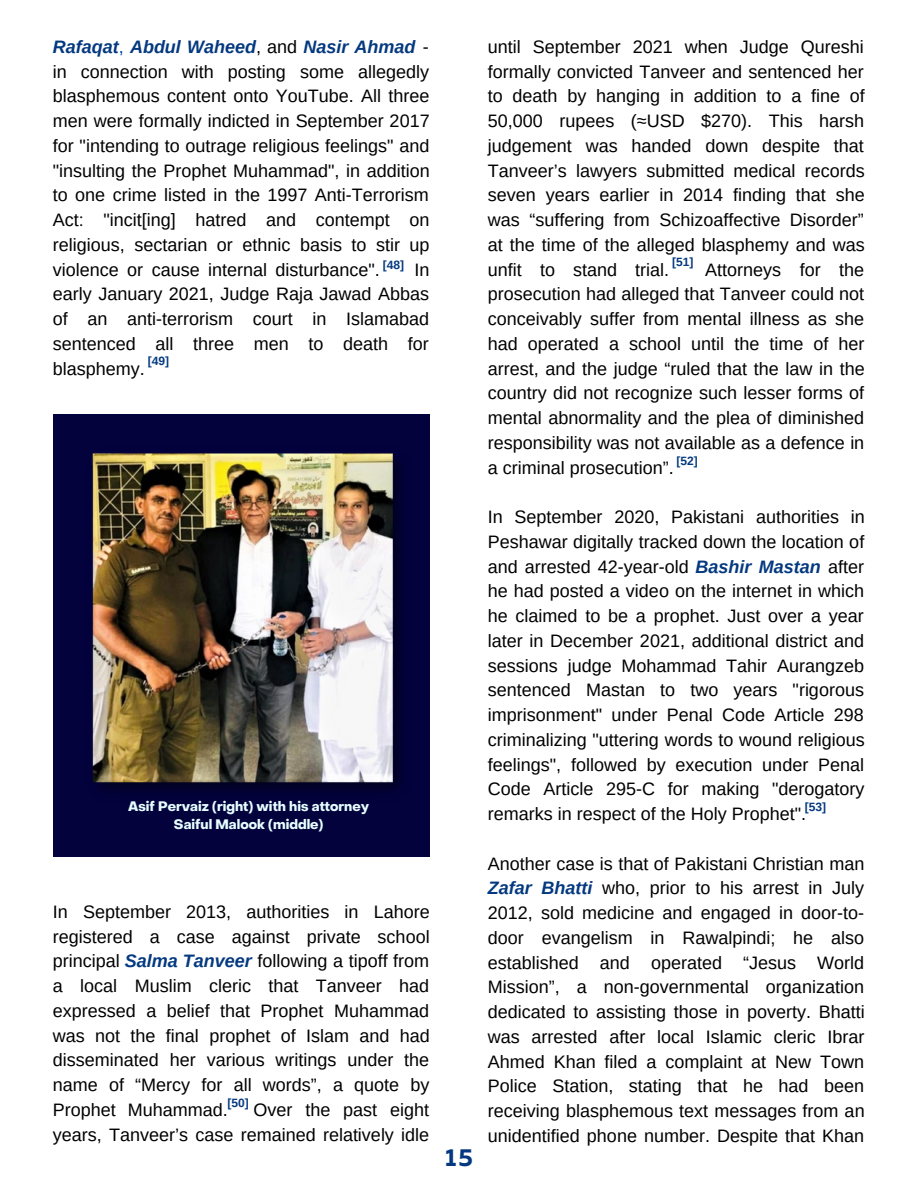
<style>
.page{position:relative;width:918px;height:1188px;background:#fff}
.page>*{position:absolute;margin:0;border:0;box-sizing:border-box;transform-origin:0 0}
.t1{font:700 24.45px "Muller";color:#043980}
.t2{font:18px/24.8px "Arimo";color:#000;text-align:justify}
.t3{font:700 13.5px "Object Sans";color:#e5fdff}
.t4{font:700 12px "Arimo";color:#043980}
.s1{font-weight:700;font-style:italic;color:#043980}
.s2{color:#004aad}
</style>
<div class="page">
<div style="left:53px;top:414px;width:377px;height:443px;background:#03023d"></div>
<img style="left:92px;top:453px;width:309px;height:338px">
<p class="t2" style="left:53px;top:34px;width:378px"><span class="s1">Rafaqat</span><span class="s2">,</span> <span class="s1">Abdul Waheed</span>, and <span class="s1">Nasir Ahmad</span> - in connection with posting some allegedly blasphemous content onto YouTube. All three men were formally indicted in September 2017 for "intending to outrage religious feelings" and "insulting the Prophet Muhammad", in addition to one crime listed in the 1997 Anti-Terrorism Act: "incit[ing] hatred and contempt on religious, sectarian or ethnic basis to stir up violence or cause internal disturbance".</p>
<p class="t4" style="left:383px;top:258px;width:23px">[48]</p>
<p class="t2" style="left:53px;top:257px;width:378px;text-indent:362px">In early January 2021, Judge Raja Jawad Abbas of an anti-terrorism court in Islamabad sentenced all three men to death for blasphemy.</p>
<p class="t4" style="left:148px;top:354px;width:23px">[49]</p>
<p class="t3" style="left:128px;top:801px;width:242px">Asif Pervaiz (right) with his attorney</p>
<p class="t3" style="left:174px;top:819px;width:151px">Saiful Malook (middle)</p>
<p class="t2" style="left:53px;top:899px;width:378px">In September 2013, authorities in Lahore registered a case against private school principal <span class="s1">Salma Tanveer</span> following a tipoff from a local Muslim cleric that Tanveer had expressed a belief that Prophet Muhammad was not the final prophet of Islam and had disseminated her various writings under the name of “Mercy for all words”, a quote by Prophet Muhammad.</p>
<p class="t4" style="left:227px;top:1096px;width:23px">[50]</p>
<p class="t2" style="left:53px;top:1097px;width:378px;text-align:right">Over the past eight<br>years, Tanveer’s case remained relatively idle</p>
<p class="t1" style="left:445px;top:1147px;width:29px">15</p>
<p class="t2" style="left:488px;top:34px;width:378px">until September 2021 when Judge Qureshi formally convicted Tanveer and sentenced her to death by hanging in addition to a fine of 50,000 rupees (≈USD $270). This harsh judgement was handed down despite that Tanveer’s lawyers submitted medical records seven years earlier in 2014 finding that she was “suffering from Schizoaffective Disorder” at the time of the alleged blasphemy and was unfit to stand trial.</p>
<p class="t4" style="left:672px;top:255px;width:23px">[51]</p>
<p class="t2" style="left:488px;top:257px;width:378px;text-indent:217px">Attorneys for the prosecution had alleged that Tanveer could not conceivably suffer from mental illness as she had operated a school until the time of her arrest, and the judge “ruled that the law in the country did not recognize such lesser forms of mental abnormality and the plea of diminished responsibility was not available as a defence in a criminal prosecution”.</p>
<p class="t2" style="left:488px;top:505px;width:378px">In September 2020, Pakistani authorities in Peshawar digitally tracked down the location of and arrested 42-year-old <span class="s1">Bashir Mastan</span> after he had posted a video on the internet in which he claimed to be a prophet. Just over a year later in December 2021, additional district and sessions judge Mohammad Tahir Aurangzeb sentenced Mastan to two years "rigorous imprisonment" under Penal Code Article 298 criminalizing "uttering words to wound religious feelings", followed by execution under Penal Code Article 295-C for making "derogatory remarks in respect of the Holy Prophet".</p>
<p class="t2" style="left:488px;top:851px;width:378px">Another case is that of Pakistani Christian man <span class="s1">Zafar Bhatti</span> who, prior to his arrest in July 2012, sold medicine and engaged in door-to&shy;door evangelism in Rawalpindi; he also established and operated “Jesus World Mission”, a non-governmental organization dedicated to assisting those in poverty. Bhatti was arrested after local Islamic cleric Ibrar Ahmed Khan filed a complaint at New Town Police Station, stating that he had been receiving blasphemous text messages from an unidentified phone number. Despite that Khan</p>
<p class="t4" style="left:676px;top:454px;width:23px">[52]</p>
<p class="t4" style="left:805px;top:800px;width:23px">[53]</p>
</div>
